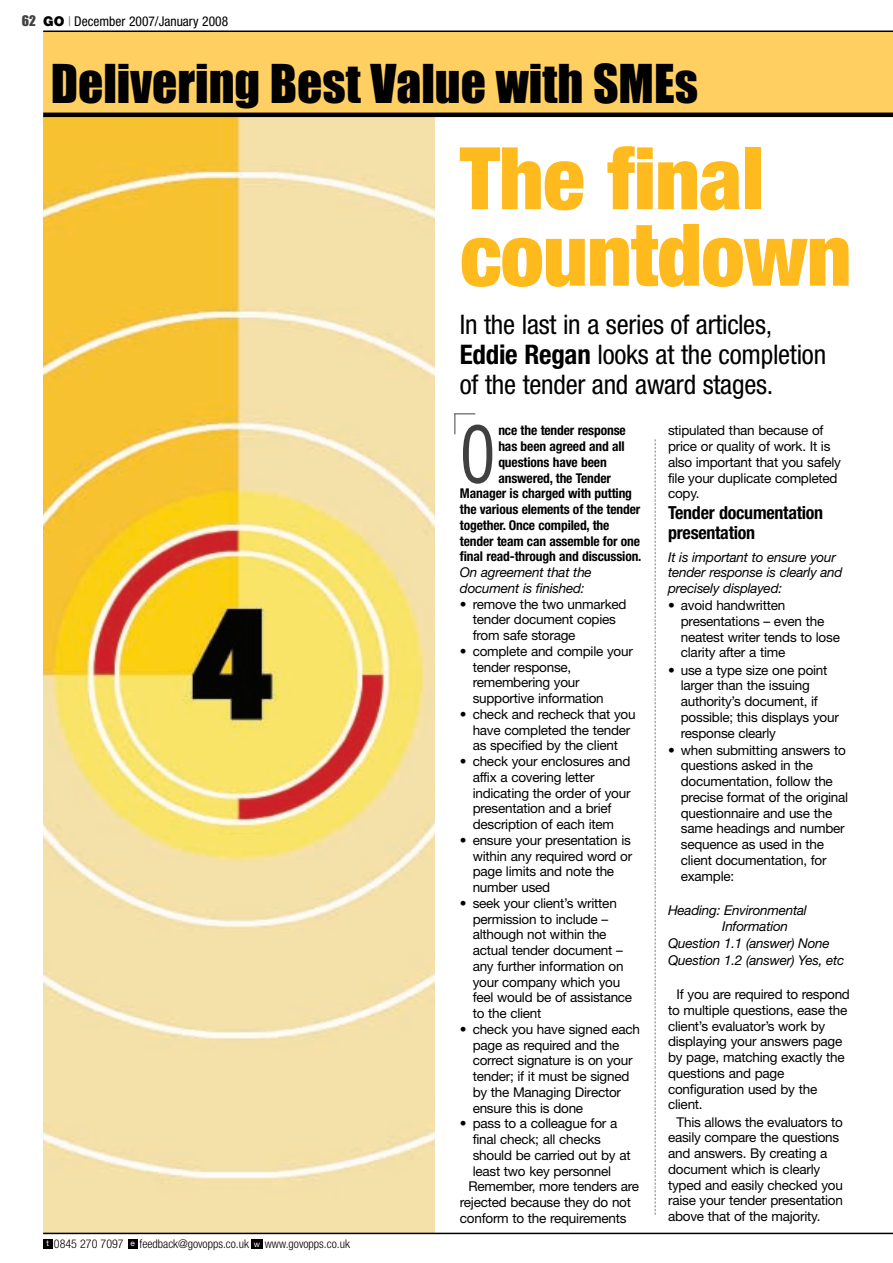
<style>
.page{position:relative;width:893px;height:1263px;background:#fff}
.page>*{position:absolute;margin:0;border:0;box-sizing:border-box;transform-origin:0 0}
.t1{font:900 condensed 86.55px/76.5px "Helvetica Neue";letter-spacing:-.01em;color:#ffba1d}
.t2{font:condensed 79.65px "Helvetica Neue";color:#404040;scale:.8 1}
.t3{font:49.5px "Impact";color:#000}
.t4{font:condensed 27px/30px "Helvetica Neue";letter-spacing:-.01em;color:#000}
.t5{font:700 condensed 18px/20.2px "Helvetica Neue";letter-spacing:-.015em;color:#000}
.t6{font:13.5px/15.8px "Helvetica Neue";letter-spacing:-.015em;color:#000}
.t7{font:700 condensed 13.5px "Helvetica Neue";letter-spacing:-.01em;color:#000}
.t8{font:italic 13.5px/15.8px "Helvetica Neue";letter-spacing:-.015em;color:#000}
.t9{font:condensed 13.5px "Helvetica Neue";color:#000}
.t10{font:300 condensed 12px "Helvetica Neue";color:#000}
.t11{font:8.25px "Helvetica Neue";color:#fff}
.s1{font-family:"Impact";font-stretch:normal;color:#404040}
.s2{font-weight:900;font-stretch:normal}
.s3{color:#808080}
.s4{font-weight:700}
.s5{font-weight:400;font-stretch:normal;font-size:8.25px;color:#fff}
</style>
<div class="page">
<img style="left:43px;top:117px;width:391px;height:1116px">
<div style="left:43px;top:31px;width:850px;height:85px;background:#ffcf61"></div>
<hr style="left:43px;top:31px;width:850px;height:1px;background:#000">
<hr style="left:43px;top:113px;width:850px;height:4px;background:#000">
<hr style="left:43px;top:1233px;width:850px;height:1px;background:#000">
<div style="left:43px;top:1239px;width:9px;height:9px;background:#000"></div>
<div style="left:252px;top:1239px;width:11px;height:9px;background:#000"></div>
<div style="left:128px;top:1239px;width:9px;height:9px;background:#000"></div>
<svg style="left:655px;top:439px;width:1px;height:776px"></svg>
<svg style="left:454px;top:413px;width:22px;height:22px"></svg>
<p class="t9" style="left:22px;top:17px;width:208px"><span class="s1">62</span> <span class="s2">GO</span> <span class="s3">|</span> December 2007/January 2008</p>
<h3 class="t3" style="left:51px;top:57px;width:649px">Delivering Best Value with SMEs</h3>
<h1 class="t1" style="left:460px;top:148px;width:393px">The final countdown</h1>
<h3 class="t4" style="left:460px;top:312px;width:368px">In the last in a series of articles,<br><span class="s4">Eddie Regan</span> looks at the completion of the tender and award stages.</h3>
<h2 class="t2" style="left:460px;top:426px;width:46px">O</h2>
<p class="t7" style="left:498px;top:426px;width:129px">nce the tender response</p>
<p class="t6" style="left:668px;top:424px;width:174px">stipulated than because of price or quality of work. It is also important that you safely file your duplicate completed copy.</p>
<h3 class="t5" style="left:668px;top:504px;width:157px">Tender documentation presentation</h3>
<p class="t8" style="left:668px;top:550px;width:176px">It is important to ensure your tender response is clearly and precisely displayed:</p>
<p class="t6" style="left:681px;top:599px;width:161px;text-indent:-13px">• avoid handwritten presentations – even the neatest writer tends to lose clarity after a time</p>
<p class="t6" style="left:681px;top:663px;width:159px;text-indent:-13px">• use a type size one point larger than the issuing authority’s document, if possible; this displays your response clearly</p>
<p class="t6" style="left:681px;top:743px;width:169px;text-indent:-13px">• when submitting answers to questions asked in the documentation, follow the precise format of the original questionnaire and use the same headings and number sequence as used in the client documentation, for example:</p>
<p class="t8" style="left:722px;top:903px;width:86px;text-indent:-54px">Heading: Environmental<br>Information</p>
<p class="t8" style="left:668px;top:936px;width:178px;line-height:17.1px">Question 1.1 (answer) None<br>Question 1.2 (answer) Yes, etc</p>
<p class="t6" style="left:668px;top:988px;width:183px;text-indent:9px">If you are required to respond to multiple questions, ease the client’s evaluator’s work by displaying your answers page by page, matching exactly the questions and page configuration used by the client.</p>
<p class="t6" style="left:668px;top:1115px;width:176px;text-indent:9px">This allows the evaluators to easily compare the questions and answers. By creating a document which is clearly typed and easily checked you raise your tender presentation above that of the majority.</p>
<p class="t7" style="left:498px;top:441px;width:128px">has been agreed and all</p>
<p class="t7" style="left:498px;top:457px;width:110px">questions have been</p>
<p class="t7" style="left:498px;top:473px;width:114px">answered, the Tender</p>
<p class="t7" style="left:460px;top:489px;width:174px">Manager is charged with putting</p>
<p class="t7" style="left:460px;top:504px;width:182px">the various elements of the tender</p>
<p class="t7" style="left:460px;top:520px;width:151px">together. Once compiled, the</p>
<p class="t7" style="left:460px;top:536px;width:182px">tender team can assemble for one</p>
<p class="t7" style="left:460px;top:552px;width:183px">final read-through and discussion.</p>
<p class="t8" style="left:460px;top:566px;width:133px">On agreement that the document is finished:</p>
<p class="t6" style="left:473px;top:597px;width:155px;text-indent:-13px">• remove the two unmarked tender document copies from safe storage</p>
<p class="t6" style="left:473px;top:644px;width:162px;text-indent:-13px">• complete and compile your tender response, remembering your supportive information</p>
<p class="t6" style="left:460px;top:707px;width:177px;text-align:center">• check and recheck that you have completed the tender<br>as specified by the client</p>
<p class="t6" style="left:473px;top:755px;width:159px;text-indent:-13px">• check your enclosures and affix a covering letter indicating the order of your presentation and a brief description of each item</p>
<p class="t6" style="left:473px;top:833px;width:161px;text-indent:-13px">• ensure your presentation is within any required word or page limits and note the number used</p>
<p class="t6" style="left:473px;top:896px;width:161px;text-indent:-13px">• seek your client’s written permission to include – although not within the actual tender document – any further information on your company which you feel would be of assistance to the client</p>
<p class="t6" style="left:473px;top:1022px;width:169px;text-indent:-13px">• check you have signed each page as required and the correct signature is on your tender; if it must be signed by the Managing Director ensure this is done</p>
<p class="t6" style="left:460px;top:1117px;width:159px">• pass to a colleague for a</p>
<p class="t6" style="left:473px;top:1133px;width:130px">final check; all checks</p>
<p class="t6" style="left:473px;top:1148px;width:159px">should be carried out by at</p>
<p class="t6" style="left:473px;top:1164px;width:140px">least two key personnel</p>
<p class="t6" style="left:468px;top:1180px;width:172px">Remember, more tenders are</p>
<p class="t6" style="left:460px;top:1196px;width:173px">rejected because they do not</p>
<p class="t6" style="left:460px;top:1211px;width:168px">conform to the requirements</p>
<p class="t10" style="left:46px;top:1239px;width:79px"><span class="s5">t</span> 0845 270 7097</p>
<p class="t10" style="left:139px;top:1239px;width:111px">feedback@govopps.co.uk</p>
<p class="t10" style="left:265px;top:1239px;width:87px">www.govopps.co.uk</p>
<p class="t11" style="left:131px;top:1240px;width:6px">e</p>
<p class="t11" style="left:254px;top:1241px;width:8px">w</p>
</div>
